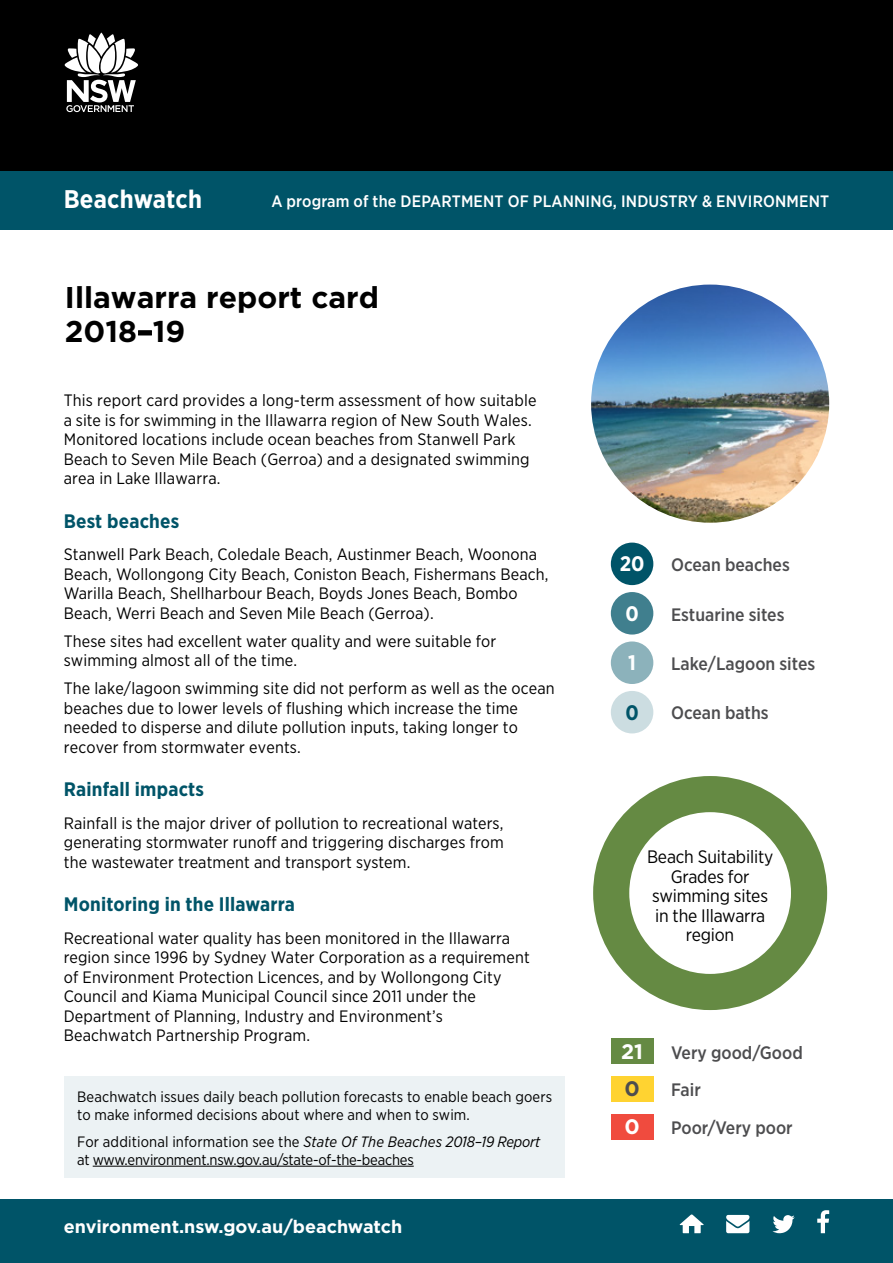
<style>
.page{position:relative;width:893px;height:1263px;background:#fff}
.page>*{position:absolute;margin:0;border:0;box-sizing:border-box;transform-origin:0 0}
.t1{font:700 30px/33.8px "Gotham";color:#000}
.t2{font:700 25.5px "Gotham Narrow";letter-spacing:.01em;color:#fff}
.t3{font:700 21px "Gotham Narrow";color:#fff}
.t4{font:700 21px "Gotham";color:#fff}
.t5{font:700 21px "Gotham Narrow";color:#005468}
.t6{font:700 21px "Gotham";color:#4d4d4f}
.t7{font:700 19.5px "Gotham Narrow";letter-spacing:.01em;color:#005468}
.t8{font:500 18px/37.8px "Gotham Narrow";color:#4d4d4f}
.t9{font:18px/19.5px "Gotham Narrow";letter-spacing:-.01em;color:#000;text-align:center}
.t10{font:700 18px "Gotham";color:#fff}
.t11{font:16.5px/19.5px "Gotham Narrow";letter-spacing:.01em;color:#000}
.t12{font:500 16.5px "Gotham Narrow";letter-spacing:.01em;color:#fff}
.t13{font:15px/18px "Gotham Narrow";letter-spacing:.01em;color:#000}
.t14{font:15px/18px "Gotham Narrow";letter-spacing:-.015em;color:#000}
.s1{font-style:italic}
</style>
<div class="page">
<div style="left:0;top:1199px;width:893px;height:64px;background:#005468"></div>
<div style="left:0;top:0;width:893px;height:171px;background:#000"></div>
<div style="left:0;top:171px;width:893px;height:59px;background:#005468"></div>
<div style="left:64px;top:1077px;width:501px;height:101px;background:#ecf2f4"></div>
<hr style="left:93px;top:1166px;width:321px;height:1px;background:#000">
<svg style="left:680px;top:1214px;width:24px;height:19px"></svg>
<svg style="left:726px;top:1215px;width:23px;height:18px"></svg>
<svg style="left:772px;top:1215px;width:23px;height:18px"></svg>
<svg style="left:817px;top:1210px;width:12px;height:23px"></svg>
<svg style="left:65px;top:33px;width:73px;height:79px"></svg>
<div style="left:611px;top:1114px;width:42px;height:25px;background:#f04b3e"></div>
<div style="left:611px;top:1076px;width:42px;height:26px;background:#ffd331"></div>
<div style="left:611px;top:1039px;width:42px;height:25px;background:#658a43"></div>
<div style="left:611px;top:543px;width:42px;height:42px;background:#005468;border-radius:50%"></div>
<div style="left:611px;top:592px;width:42px;height:42px;background:#407f8e;border-radius:50%"></div>
<div style="left:611px;top:641px;width:42px;height:43px;background:#8cb2bb;border-radius:50%"></div>
<div style="left:611px;top:691px;width:42px;height:42px;background:#ccdde1;border-radius:50%"></div>
<img style="left:591px;top:285px;width:238px;height:238px;border-radius:119px">
<svg style="left:593px;top:776px;width:234px;height:234px"></svg>
<h2 class="t2" style="left:64px;top:182px;width:140px">Beachwatch</h2>
<p class="t12" style="left:271px;top:191px;width:559px">A program of the DEPARTMENT OF PLANNING, INDUSTRY &amp; ENVIRONMENT</p>
<h1 class="t1" style="left:65px;top:281px;width:316px">Illawarra report card<br>2018–19</h1>
<p class="t11" style="left:64px;top:390px;width:474px">This report card provides a long-term assessment of how suitable a site is for swimming in the Illawarra region of New South Wales.<br>Monitored locations include ocean beaches from Stanwell Park Beach to Seven Mile Beach (Gerroa) and a designated swimming area in Lake Illawarra.</p>
<p class="t7" style="left:64px;top:508px;width:117px">Best beaches</p>
<p class="t11" style="left:64px;top:544px;width:486px">Stanwell Park Beach, Coledale Beach, Austinmer Beach, Woonona Beach, Wollongong City Beach, Coniston Beach, Fishermans Beach, Warilla Beach, Shellharbour Beach, Boyds Jones Beach, Bombo Beach, Werri Beach and Seven Mile Beach (Gerroa).</p>
<p class="t11" style="left:64px;top:631px;width:434px">These sites had excellent water quality and were suitable for swimming almost all of the time.</p>
<p class="t11" style="left:64px;top:678px;width:492px">The lake/lagoon swimming site did not perform as well as the ocean beaches due to lower levels of flushing which increase the time needed to disperse and dilute pollution inputs, taking longer to recover from stormwater events.</p>
<p class="t7" style="left:64px;top:777px;width:142px">Rainfall impacts</p>
<p class="t11" style="left:64px;top:813px;width:441px;text-align:justify">Rainfall is the major driver of pollution to recreational waters, generating stormwater runoff and triggering discharges from the wastewater treatment and transport system.</p>
<p class="t7" style="left:64px;top:892px;width:233px">Monitoring in the Illawarra</p>
<p class="t11" style="left:64px;top:928px;width:467px">Recreational water quality has been monitored in the Illawarra region since 1996 by Sydney Water Corporation as a requirement of Environment Protection Licences, and by Wollongong City Council and Kiama Municipal Council since 2011 under the Department of Planning, Industry and Environment’s Beachwatch Partnership Program.</p>
<p class="t13" style="left:77px;top:1087px;width:476px">Beachwatch issues daily beach pollution forecasts to enable beach goers to make informed decisions about where and when to swim.</p>
<p class="t14" style="left:77px;top:1132px;width:465px">For additional information see the <span class="s1">State Of The Beaches 2018–19 Report </span>at www.environment.nsw.gov.au/state-of-the-beaches</p>
<p class="t10" style="left:64px;top:1215px;width:340px">environment.nsw.gov.au/beachwatch</p>
<p class="t3" style="left:620px;top:550px;width:26px">20</p>
<p class="t3" style="left:625px;top:600px;width:15px">0</p>
<p class="t3" style="left:628px;top:649px;width:9px">1</p>
<p class="t5" style="left:625px;top:699px;width:15px">0</p>
<p class="t8" style="left:671px;top:546px;width:120px">Ocean beaches</p>
<p class="t8" style="left:671px;top:595px;width:115px">Estuarine sites</p>
<p class="t8" style="left:671px;top:644px;width:146px">Lake/Lagoon sites</p>
<p class="t8" style="left:671px;top:694px;width:99px">Ocean baths</p>
<p class="t9" style="left:647px;top:847px;width:128px">Beach Suitability<br>Grades for swimming sites in the Illawarra region</p>
<p class="t4" style="left:621px;top:1037px;width:23px">21</p>
<p class="t8" style="left:671px;top:1033px;width:133px">Very good/Good</p>
<p class="t6" style="left:624px;top:1075px;width:17px">0</p>
<p class="t4" style="left:624px;top:1113px;width:17px">0</p>
<p class="t8" style="left:671px;top:1071px;width:123px">Fair<br>Poor/Very poor</p>
</div>
